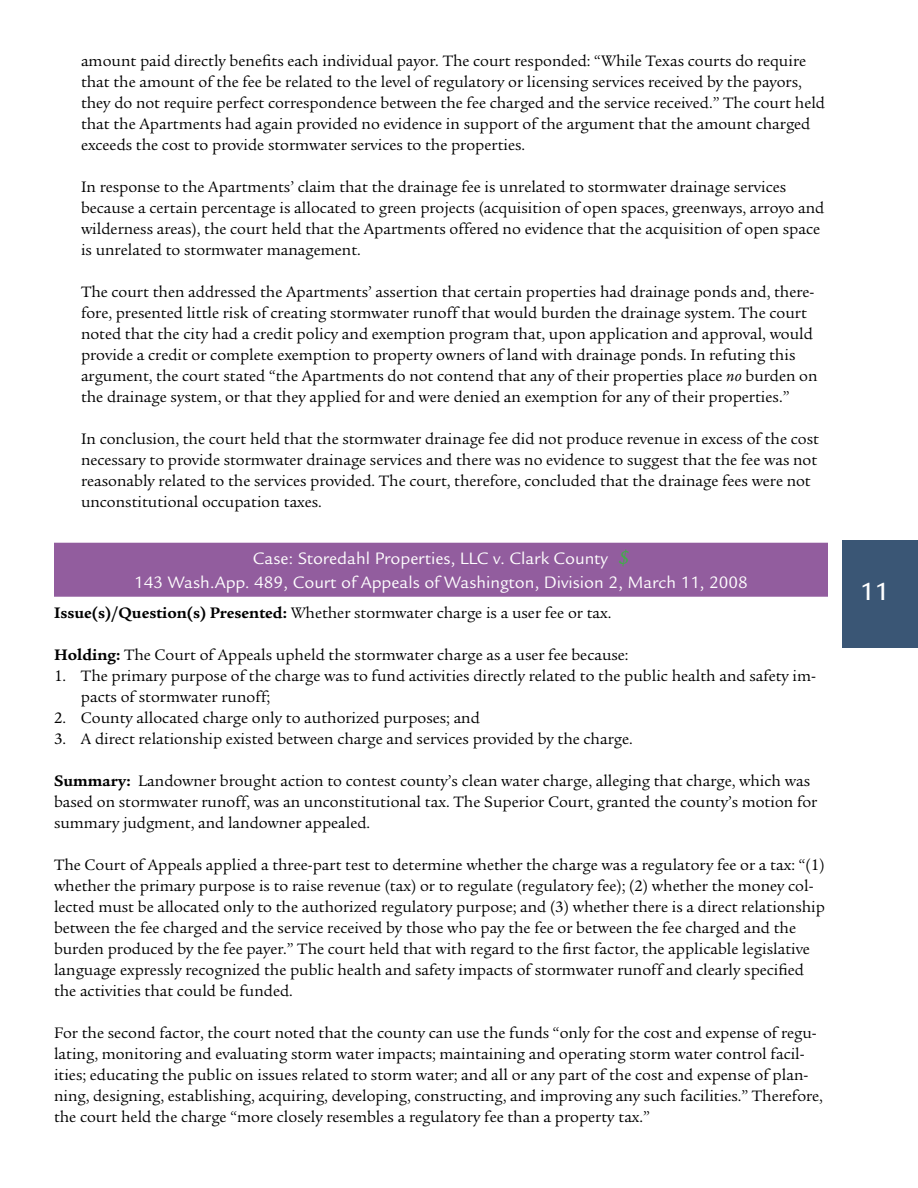
<style>
.page{position:relative;width:918px;height:1188px;background:#fff}
.page>*{position:absolute;margin:0;border:0;box-sizing:border-box;transform-origin:0 0}
.t1{font:500 27px "Legacy Sans Std";color:#fff}
.t2{font:18px/24px "Legacy Sans Std";color:#fff;text-align:center}
.t3{font:16.5px/21px "Legacy Serif Std";color:#000}
.s1{font-style:italic}
.s2{font-family:"Lucida Handwriting";font-style:italic;color:#41ad49}
.s3{font-weight:700}
</style>
<div class="page">
<div style="left:842px;top:540px;width:76px;height:108px;background:#3a5675"></div>
<div style="left:54px;top:543px;width:774px;height:30px;background:#925d9e"></div>
<div style="left:54px;top:567px;width:774px;height:30px;background:#925d9e"></div>
<p class="t3" style="left:81px;top:50px;width:746px">amount paid directly benefits each individual payor. The court responded: “While Texas courts do require that the amount of the fee be related to the level of regulatory or licensing services received by the payors, they do not require perfect correspondence between the fee charged and the service received.” The court held that the Apartments had again provided no evidence in support of the argument that the amount charged exceeds the cost to provide stormwater services to the properties.</p>
<p class="t3" style="left:81px;top:176px;width:745px">In response to the Apartments’ claim that the drainage fee is unrelated to stormwater drainage services because a certain percentage is allocated to green projects (acquisition of open spaces, greenways, arroyo and wilderness areas), the court held that the Apartments offered no evidence that the acquisition of open space is unrelated to stormwater management.</p>
<p class="t3" style="left:81px;top:281px;width:738px">The court then addressed the Apartments’ assertion that certain properties had drainage ponds and, there&shy;fore, presented little risk of creating stormwater runoff that would burden the drainage system. The court noted that the city had a credit policy and exemption program that, upon application and approval, would provide a credit or complete exemption to property owners of land with drainage ponds. In refuting this argument, the court stated “the Apartments do not contend that any of their properties place <span class="s1">no</span> burden on the drainage system, or that they applied for and were denied an exemption for any of their properties.”</p>
<p class="t3" style="left:81px;top:428px;width:739px">In conclusion, the court held that the stormwater drainage fee did not produce revenue in excess of the cost necessary to provide stormwater drainage services and there was no evidence to suggest that the fee was not reasonably related to the services provided. The court, therefore, concluded that the drainage fees were not unconstitutional occupation taxes.</p>
<p class="t2" style="left:134px;top:546px;width:615px">Case: Storedahl Properties, LLC v. Clark County <span class="s2">$<br></span>143 Wash.App. 489, Court of Appeals of Washington, Division 2, March 11, 2008</p>
<p class="t3" style="left:54px;top:602px;width:559px"><span class="s3">Issue(s)/Question(s) Presented:</span> Whether stormwater charge is a user fee or tax.</p>
<p class="t3" style="left:54px;top:644px;width:576px"><span class="s3">Holding:</span> The Court of Appeals upheld the stormwater charge as a user fee because:</p>
<p class="t3" style="left:81px;top:665px;width:737px;text-indent:-27px">1. The primary purpose of the charge was to fund activities directly related to the public health and safety im&shy;pacts of stormwater runoff;</p>
<p class="t3" style="left:54px;top:707px;width:427px">2. County allocated charge only to authorized purposes; and</p>
<p class="t3" style="left:54px;top:728px;width:580px">3. A direct relationship existed between charge and services provided by the charge.</p>
<p class="t3" style="left:54px;top:770px;width:765px"><span class="s3">Summary:</span> Landowner brought action to contest county’s clean water charge, alleging that charge, which was based on stormwater runoff, was an unconstitutional tax. The Superior Court, granted the county’s motion for summary judgment, and landowner appealed.</p>
<p class="t3" style="left:54px;top:854px;width:773px">The Court of Appeals applied a three-part test to determine whether the charge was a regulatory fee or a tax: “(1) whether the primary purpose is to raise revenue (tax) or to regulate (regulatory fee); (2) whether the money col&shy;lected must be allocated only to the authorized regulatory purpose; and (3) whether there is a direct relationship between the fee charged and the service received by those who pay the fee or between the fee charged and the burden produced by the fee payer.” The court held that with regard to the first factor, the applicable legislative language expressly recognized the public health and safety impacts of stormwater runoff and clearly specified the activities that could be funded.</p>
<p class="t3" style="left:54px;top:1022px;width:770px">For the second factor, the court noted that the county can use the funds “only for the cost and expense of regu&shy;lating, monitoring and evaluating storm water impacts; maintaining and operating storm water control facil&shy;ities; educating the public on issues related to storm water; and all or any part of the cost and expense of plan&shy;ning, designing, establishing, acquiring, developing, constructing, and improving any such facilities.” Therefore, the court held the charge “more closely resembles a regulatory fee than a property tax.”</p>
<h1 class="t1" style="left:860px;top:576px;width:31px">11</h1>
</div>
